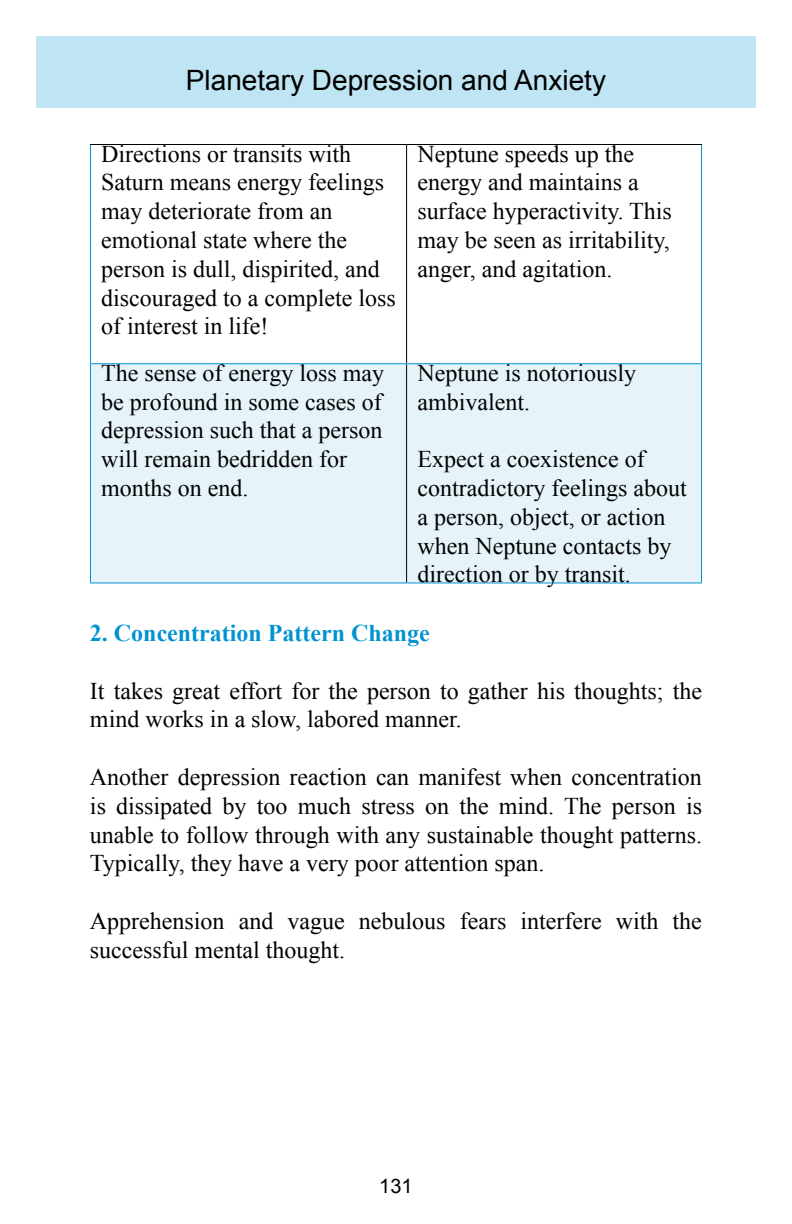
<style>
.page{position:relative;width:792px;height:1224px;background:#fff}
.page>*{position:absolute;margin:0;border:0;box-sizing:border-box;transform-origin:0 0}
.t1{font:28px "Arial";color:#000}
.t2{font:24px/28.8px "Times New Roman";color:#000}
.t3{font:700 24px "Times New Roman";color:#0093d0}
.t4{font:20px "Arial";color:#000}
</style>
<div class="page">
<div style="left:36px;top:36px;width:720px;height:72px;background:#bfe4f3"></div>
<div style="left:91px;top:364px;width:610px;height:218px;background:#e6f4fa"></div>
<hr style="left:90px;top:144px;width:317px;height:1px;background:#000">
<hr style="left:407px;top:144px;width:295px;height:1px;background:#000">
<hr style="left:406px;top:145px;width:1px;height:218px;background:#000">
<hr style="left:406px;top:364px;width:1px;height:218px;background:#000">
<hr style="left:90px;top:145px;width:1px;height:218px;background:#0093d0">
<hr style="left:701px;top:145px;width:1px;height:218px;background:#0093d0">
<hr style="left:90px;top:363px;width:317px;height:1px;background:#0093d0">
<hr style="left:90px;top:364px;width:1px;height:218px;background:#0093d0">
<hr style="left:407px;top:363px;width:295px;height:1px;background:#0093d0">
<hr style="left:701px;top:364px;width:1px;height:218px;background:#0093d0">
<hr style="left:90px;top:582px;width:317px;height:1px;background:#0093d0">
<hr style="left:407px;top:582px;width:295px;height:1px;background:#0093d0">
<p class="t1" style="left:186px;top:61px;width:422px">Planetary Depression and Anxiety</p>
<p class="t2" style="left:101px;top:139px;width:296px">Directions or transits with<br>Saturn means energy feelings may deteriorate from an emotional state where the person is dull, dispirited, and discouraged to a complete loss of interest in life!</p>
<p class="t2" style="left:417px;top:139px;width:256px">Neptune speeds up the energy and maintains a surface hyperactivity. This may be seen as irritability, anger, and agitation.</p>
<p class="t2" style="left:101px;top:358px;width:284px">The sense of energy loss may be profound in some cases of depression such that a person will remain bedridden for months on end.</p>
<p class="t2" style="left:417px;top:358px;width:220px">Neptune is notoriously ambivalent.</p>
<p class="t2" style="left:417px;top:444px;width:271px">Expect a coexistence of contradictory feelings about a person, object, or action when Neptune contacts by direction or by transit.</p>
<p class="t3" style="left:90px;top:616px;width:341px">2. Concentration Pattern Change</p>
<p class="t2" style="left:90px;top:676px;width:614px">It takes great effort for the person to gather his thoughts; the mind works in a slow, labored manner.</p>
<p class="t2" style="left:90px;top:762px;width:614px;text-align:justify">Another depression reaction can manifest when concentration is dissipated by too much stress on the mind. The person is unable to follow through with any sustainable thought patterns.<br>Typically, they have a very poor attention span.</p>
<p class="t2" style="left:90px;top:906px;width:613px">Apprehension and vague nebulous fears interfere with the successful mental thought.</p>
<p class="t4" style="left:379px;top:1173px;width:35px">131</p>
</div>
